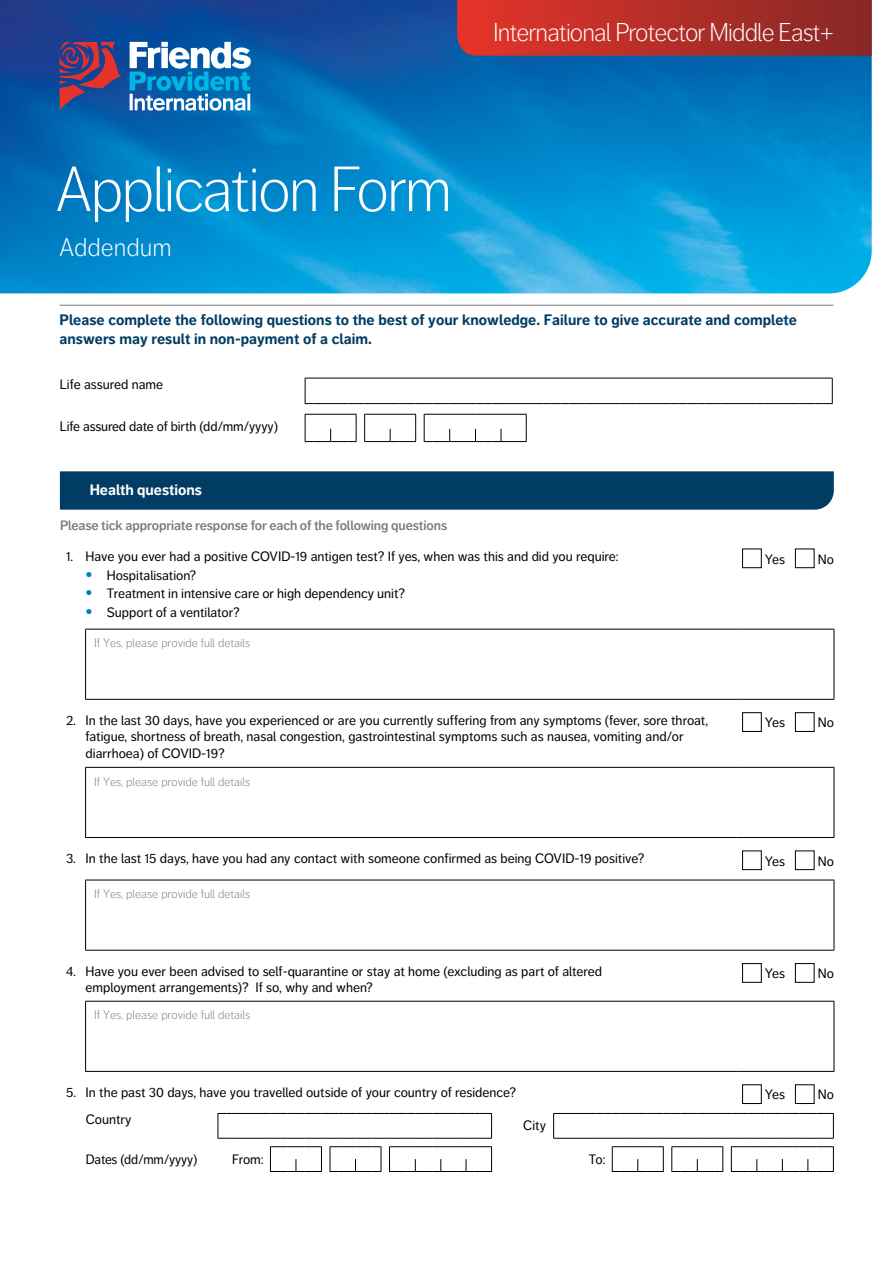
<style>
.page{position:relative;width:893px;height:1263px;background:#fff}
.page>*{position:absolute;margin:0;border:0;box-sizing:border-box;transform-origin:0 0}
.Title_1_w_o{font:300 63px "Friends Life Dagny";letter-spacing:-.035em;color:#fff}
.t1{font:300 25.5px "Friends Life Dagny";letter-spacing:-.035em;color:#fff}
.t2{font:300 25.5px "Friends Life Dagny";color:#fff}
.Subheading_1___rule{font:700 15px/19.5px "Friends Life Dagny";color:#003c64}
.App_Form_Section_Hea{font:700 15px "Friends Life Dagny";color:#fff}
.App_Form_Numbered_In{font:13.5px/16.5px "Friends Life Dagny";color:#000}
.Stand_first{font:600 13.5px "Friends Life Dagny";letter-spacing:-.01em;color:#7c7b7b}
.App_Form_Body_Text{font:13.5px "Friends Life Dagny";letter-spacing:-.01em;color:#000}
.Body_8_9{font:300 12px "Friends Life Dagny";color:#7c7b7b}
.s1{font-weight:700;font-size:16.5px;color:#007fc8}
</style>
<div class="page">
<hr style="left:60px;top:305px;width:773px;height:1px;background:#7c7b7b">
<svg style="left:305px;top:378px;width:528px;height:26px"></svg>
<svg style="left:305px;top:414px;width:52px;height:28px"></svg>
<svg style="left:364px;top:414px;width:52px;height:28px"></svg>
<svg style="left:424px;top:414px;width:103px;height:28px"></svg>
<div style="left:60px;top:471px;width:774px;height:39px;background:#003c64"></div>
<hr style="left:85px;top:629px;width:651px;height:1px;background:#000">
<hr style="left:85px;top:629px;width:1px;height:70px;background:#000">
<hr style="left:736px;top:629px;width:98px;height:1px;background:#000">
<hr style="left:834px;top:629px;width:1px;height:70px;background:#000">
<hr style="left:85px;top:699px;width:651px;height:1px;background:#000">
<hr style="left:736px;top:699px;width:98px;height:1px;background:#000">
<hr style="left:85px;top:767px;width:651px;height:1px;background:#000">
<hr style="left:85px;top:768px;width:1px;height:69px;background:#000">
<hr style="left:736px;top:767px;width:98px;height:1px;background:#000">
<hr style="left:834px;top:768px;width:1px;height:69px;background:#000">
<hr style="left:85px;top:837px;width:651px;height:1px;background:#000">
<hr style="left:736px;top:837px;width:98px;height:1px;background:#000">
<hr style="left:85px;top:880px;width:651px;height:1px;background:#000">
<hr style="left:85px;top:880px;width:1px;height:70px;background:#000">
<hr style="left:736px;top:880px;width:98px;height:1px;background:#000">
<hr style="left:834px;top:880px;width:1px;height:70px;background:#000">
<hr style="left:85px;top:950px;width:651px;height:1px;background:#000">
<hr style="left:736px;top:950px;width:98px;height:1px;background:#000">
<hr style="left:85px;top:1001px;width:651px;height:1px;background:#000">
<hr style="left:85px;top:1001px;width:1px;height:70px;background:#000">
<hr style="left:736px;top:1001px;width:98px;height:1px;background:#000">
<hr style="left:834px;top:1001px;width:1px;height:70px;background:#000">
<hr style="left:85px;top:1071px;width:651px;height:1px;background:#000">
<hr style="left:736px;top:1071px;width:98px;height:1px;background:#000">
<div style="left:742px;top:549px;width:20px;height:19px;border:1px solid #000"></div>
<div style="left:795px;top:549px;width:19px;height:19px;border:1px solid #000"></div>
<div style="left:742px;top:712px;width:20px;height:20px;border:1px solid #000"></div>
<div style="left:795px;top:712px;width:19px;height:20px;border:1px solid #000"></div>
<div style="left:742px;top:850px;width:20px;height:20px;border:1px solid #000"></div>
<div style="left:795px;top:850px;width:19px;height:20px;border:1px solid #000"></div>
<div style="left:742px;top:963px;width:20px;height:20px;border:1px solid #000"></div>
<div style="left:795px;top:963px;width:19px;height:20px;border:1px solid #000"></div>
<div style="left:742px;top:1084px;width:20px;height:20px;border:1px solid #000"></div>
<div style="left:795px;top:1084px;width:19px;height:20px;border:1px solid #000"></div>
<hr style="left:234px;top:1113px;width:36px;height:1px;background:#000">
<hr style="left:553px;top:1113px;width:42px;height:1px;background:#000">
<svg style="left:218px;top:1113px;width:16px;height:26px"></svg>
<hr style="left:234px;top:1138px;width:36px;height:1px;background:#000">
<hr style="left:553px;top:1138px;width:42px;height:1px;background:#000">
<svg style="left:595px;top:1113px;width:239px;height:26px"></svg>
<svg style="left:270px;top:1113px;width:222px;height:26px"></svg>
<svg style="left:553px;top:1114px;width:1px;height:24px"></svg>
<svg style="left:270px;top:1146px;width:52px;height:26px"></svg>
<svg style="left:330px;top:1146px;width:52px;height:26px"></svg>
<svg style="left:389px;top:1146px;width:103px;height:26px"></svg>
<svg style="left:612px;top:1146px;width:52px;height:26px"></svg>
<svg style="left:671px;top:1146px;width:52px;height:26px"></svg>
<svg style="left:731px;top:1146px;width:103px;height:26px"></svg>
<img style="left:0;top:0;width:872px;height:293px">
<svg style="left:457px;top:0;width:415px;height:56px;background:#b32e29"></svg>
<svg style="left:60px;top:42px;width:61px;height:68px;background:#60406f"></svg>
<svg style="left:130px;top:42px;width:121px;height:69px"></svg>
<h2 class="t1" style="left:493px;top:18px;width:342px">International Protector Middle East+</h2>
<p class="Title_1_w_o" style="left:55px;top:154px;width:399px">Application Form</p>
<p class="t2" style="left:59px;top:233px;width:114px">Addendum</p>
<p class="Subheading_1___rule" style="left:60px;top:310px;width:739px">Please complete the following questions to the best of your knowledge. Failure to give accurate and complete answers may result in non-payment of a claim.</p>
<p class="App_Form_Numbered_In" style="left:60px;top:376px;width:105px">Life assured name</p>
<p class="App_Form_Numbered_In" style="left:60px;top:418px;width:220px">Life assured date of birth (dd/mm/yyyy)</p>
<p class="App_Form_Section_Hea" style="left:90px;top:481px;width:114px">Health questions</p>
<p class="Stand_first" style="left:60px;top:517px;width:389px">Please tick appropriate response for each of the following questions</p>
<p class="App_Form_Numbered_In" style="left:66px;top:548px;width:9px">1.</p>
<p class="App_Form_Numbered_In" style="left:86px;top:548px;width:535px">Have you ever had a positive COVID-19 antigen test? If yes, when was this and did you require:</p>
<p class="App_Form_Numbered_In" style="left:86px;top:567px;width:112px"><span class="s1">•</span> Hospitalisation?</p>
<p class="App_Form_Numbered_In" style="left:86px;top:585px;width:321px"><span class="s1">•</span> Treatment in intensive care or high dependency unit?</p>
<p class="App_Form_Numbered_In" style="left:86px;top:604px;width:156px"><span class="s1">•</span> Support of a ventilator?</p>
<p class="Body_8_9" style="left:94px;top:636px;width:158px">If Yes, please provide full details</p>
<p class="App_Form_Body_Text" style="left:765px;top:551px;width:22px">Yes</p>
<p class="App_Form_Body_Text" style="left:818px;top:551px;width:18px">No</p>
<p class="App_Form_Numbered_In" style="left:66px;top:712px;width:11px">2.</p>
<p class="App_Form_Numbered_In" style="left:86px;top:712px;width:624px">In the last 30 days, have you experienced or are you currently suffering from any symptoms (fever, sore throat, fatigue, shortness of breath, nasal congestion, gastrointestinal symptoms such as nausea, vomiting and/or diarrhoea) of COVID-19?</p>
<p class="App_Form_Body_Text" style="left:765px;top:715px;width:22px">Yes</p>
<p class="App_Form_Body_Text" style="left:818px;top:715px;width:18px">No</p>
<p class="Body_8_9" style="left:94px;top:775px;width:158px">If Yes, please provide full details</p>
<p class="App_Form_Numbered_In" style="left:66px;top:850px;width:12px">3.</p>
<p class="App_Form_Numbered_In" style="left:86px;top:850px;width:560px">In the last 15 days, have you had any contact with someone confirmed as being COVID-19 positive?</p>
<p class="App_Form_Body_Text" style="left:765px;top:853px;width:22px">Yes</p>
<p class="App_Form_Body_Text" style="left:818px;top:853px;width:18px">No</p>
<p class="Body_8_9" style="left:94px;top:887px;width:158px">If Yes, please provide full details</p>
<p class="App_Form_Numbered_In" style="left:66px;top:963px;width:11px">4.</p>
<p class="App_Form_Numbered_In" style="left:86px;top:963px;width:518px">Have you ever been advised to self-quarantine or stay at home (excluding as part of altered employment arrangements)? If so, why and when?</p>
<p class="App_Form_Body_Text" style="left:765px;top:966px;width:22px">Yes</p>
<p class="App_Form_Body_Text" style="left:818px;top:966px;width:18px">No</p>
<p class="Body_8_9" style="left:94px;top:1008px;width:158px">If Yes, please provide full details</p>
<p class="App_Form_Numbered_In" style="left:66px;top:1084px;width:12px">5.</p>
<p class="App_Form_Numbered_In" style="left:86px;top:1084px;width:432px">In the past 30 days, have you travelled outside of your country of residence?</p>
<p class="App_Form_Body_Text" style="left:765px;top:1087px;width:22px">Yes</p>
<p class="App_Form_Body_Text" style="left:818px;top:1087px;width:18px">No</p>
<p class="App_Form_Numbered_In" style="left:86px;top:1111px;width:47px">Country</p>
<p class="App_Form_Numbered_In" style="left:523px;top:1117px;width:24px">City</p>
<p class="App_Form_Numbered_In" style="left:86px;top:1151px;width:113px">Dates (dd/mm/yyyy)</p>
<p class="App_Form_Numbered_In" style="left:232px;top:1151px;width:33px">From:</p>
<p class="App_Form_Numbered_In" style="left:589px;top:1151px;width:18px">To:</p>
</div>
